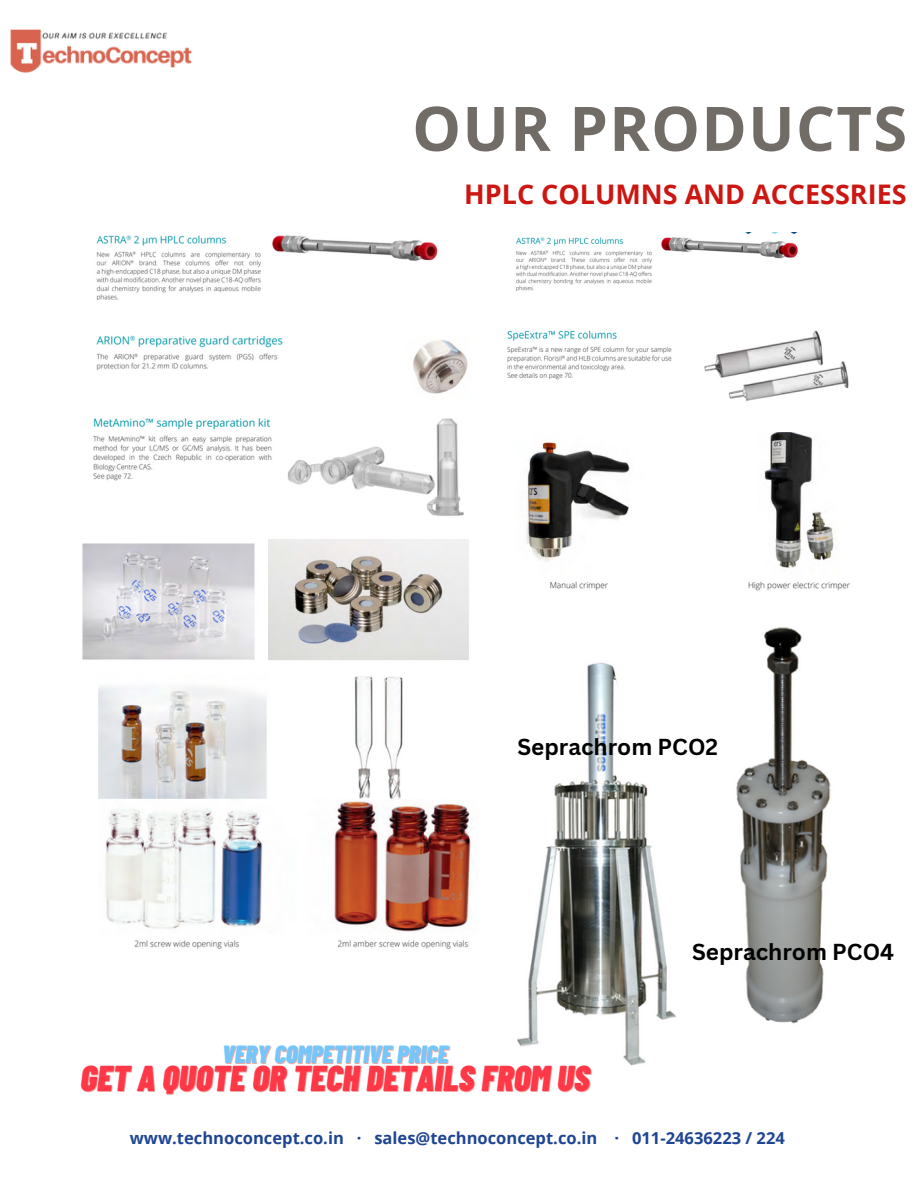
<style>
.page{position:relative;width:918px;height:1188px;background:#fff}
.page>*{position:absolute;margin:0;border:0;box-sizing:border-box;transform-origin:0 0}
.t1{font:700 61.5px "Open Sans";letter-spacing:.02em;color:#726c67}
.t2{font:italic 900 35.85px "Barlow Condensed";color:#ff3847}
.t3{font:700 27px "Open Sans";color:#cc1612}
.t4{font:italic 900 24.9px "Barlow Condensed";color:#75c7fb}
.t5{font:700 22.5px "Canva Sans";color:#000}
.t6{font:700 16.5px "Open Sans";color:#1e4593}
</style>
<div class="page">
<img style="left:10px;top:29px;width:182px;height:44px">
<img style="left:96px;top:235px;width:342px;height:65px">
<img style="left:516px;top:232px;width:282px;height:60px">
<img style="left:96px;top:336px;width:372px;height:58px">
<img style="left:507px;top:330px;width:342px;height:71px">
<img style="left:93px;top:418px;width:371px;height:98px">
<img style="left:82px;top:543px;width:173px;height:117px">
<img style="left:269px;top:539px;width:200px;height:121px">
<img style="left:98px;top:676px;width:305px;height:123px">
<img style="left:105px;top:801px;width:366px;height:148px">
<img style="left:526px;top:432px;width:324px;height:159px">
<img style="left:517px;top:663px;width:159px;height:403px">
<img style="left:736px;top:627px;width:95px;height:397px">
<p class="t1" style="left:412px;top:85px;width:496px">OUR PRODUCTS</p>
<p class="t3" style="left:464px;top:175px;width:444px">HPLC COLUMNS AND ACCESSRIES</p>
<p class="t5" style="left:517px;top:731px;width:202px">Seprachrom PCO2</p>
<p class="t4" style="left:222px;top:1038px;width:228px">VERY COMPETITIVE PRICE</p>
<p class="t2" style="left:81px;top:1056px;width:511px">GET A QUOTE OR TECH DETAILS FROM US</p>
<p class="t5" style="left:692px;top:936px;width:204px">Seprachrom PCO4</p>
<p class="t6" style="left:130px;top:1127px;width:657px">www.technoconcept.co.in · sales@technoconcept.co.in · 011-24636223 / 224</p>
</div>
